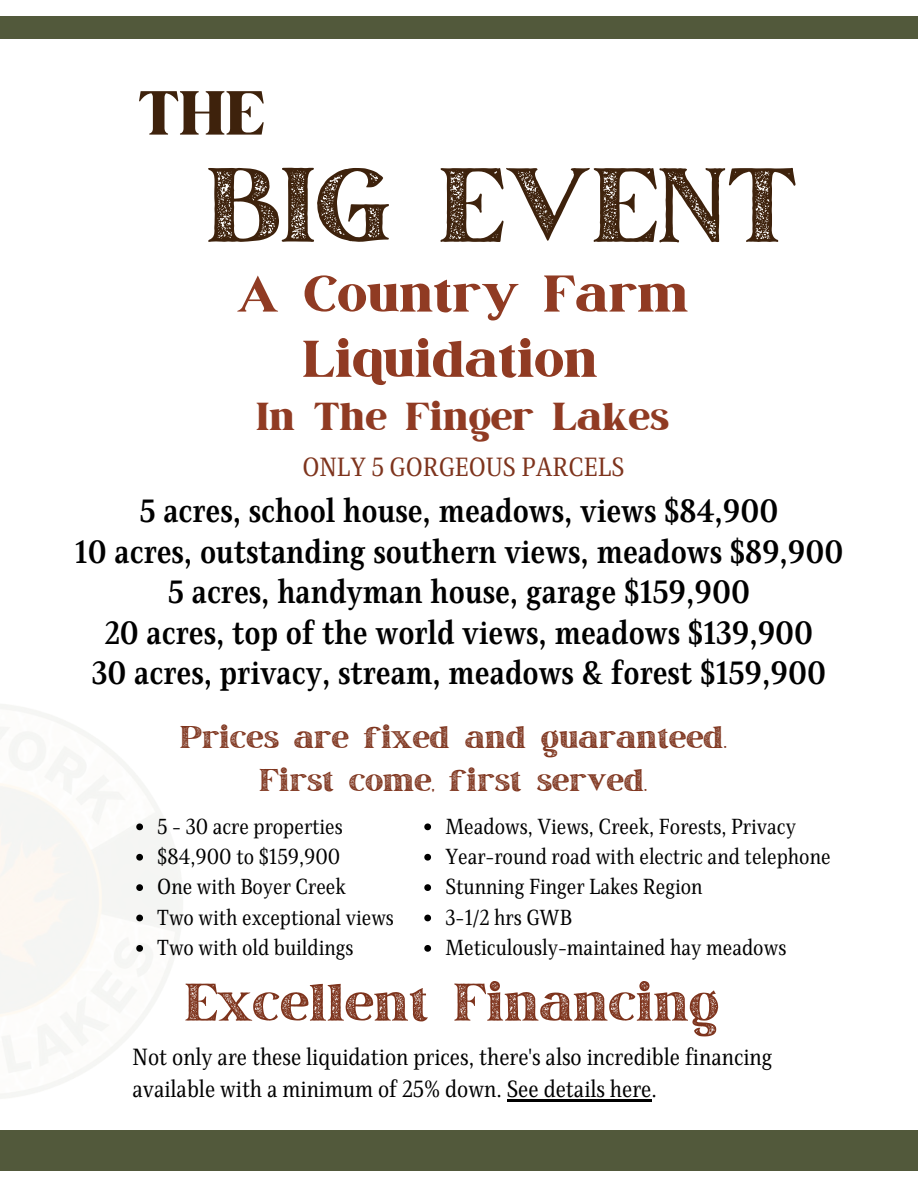
<style>
.page{position:relative;width:918px;height:1188px;background:#fff}
.page>*{position:absolute;margin:0;border:0;box-sizing:border-box;transform-origin:0 0}
.t1{font:125.7px "March Rough";color:#3e220c}
.t2{font:73.95px "March";color:#3e220c}
.t3{font:63px "March Rough";color:#7e341d}
.t4{font:61.5px/65.2px "March";color:#903b23;text-align:center}
.t5{font:46.5px "March";color:#903b23}
.t6{font:37.5px/42.8px "March Rough";color:#7e341d;text-align:center}
.t7{font:700 33px/40.5px "Singel";color:#000;text-align:center}
.t8{font:27px "Singel";color:#7e341d}
.t9{font:24px/32.7px "Singel";color:#000}
.t10{font:22.35px "Singel";color:#000}
.t11{font:22.2px "Singel";color:#000}
.s1{font-size:125.85px}
</style>
<div class="page">
<div style="left:0;top:16px;width:918px;height:23px;background:#52593b"></div>
<svg style="left:136px;top:823px;width:7px;height:7px"></svg>
<svg style="left:136px;top:854px;width:7px;height:7px"></svg>
<svg style="left:136px;top:884px;width:7px;height:7px"></svg>
<svg style="left:136px;top:915px;width:7px;height:6px"></svg>
<svg style="left:136px;top:945px;width:7px;height:7px"></svg>
<svg style="left:424px;top:823px;width:7px;height:7px"></svg>
<svg style="left:424px;top:854px;width:7px;height:7px"></svg>
<svg style="left:424px;top:884px;width:7px;height:7px"></svg>
<svg style="left:424px;top:915px;width:7px;height:6px"></svg>
<svg style="left:424px;top:945px;width:7px;height:7px"></svg>
<div style="left:0;top:1130px;width:918px;height:41px;background:#52593b"></div>
<hr style="left:507px;top:1100px;width:145px;height:2px;background:#000">
<h1 class="t2" style="left:139px;top:79px;width:128px">THE</h1>
<h2 class="t1" style="left:208px;top:148px;width:592px"><span class="s1">BIG</span> EVENT</h2>
<p class="t4" style="left:237px;top:264px;width:454px">A Country Farm<br>Liquidation</p>
<p class="t5" style="left:257px;top:395px;width:414px">In The Finger Lakes</p>
<h3 class="t8" style="left:302px;top:451px;width:323px">ONLY 5 GORGEOUS PARCELS</h3>
<h3 class="t7" style="left:74px;top:491px;width:771px">5 acres, school house, meadows, views $84,900<br>10 acres, outstanding southern views, meadows $89,900<br>5 acres, handyman house, garage $159,900<br>20 acres, top of the world views, meadows $139,900<br>30 acres, privacy, stream, meadows &amp; forest $159,900</h3>
<p class="t6" style="left:180px;top:718px;width:548px">Prices are fixed and guaranteed.<br>First come, first served.</p>
<h6 class="t11" style="left:157px;top:813px;width:187px">5 - 30 acre properties</h6>
<h5 class="t11" style="left:157px;top:843px;width:185px">$84,900 to $159,900</h5>
<p class="t11" style="left:157px;top:874px;width:190px">One with Boyer Creek</p>
<h4 class="t11" style="left:157px;top:904px;width:238px">Two with exceptional views</h4>
<p class="t11" style="left:157px;top:934px;width:198px">Two with old buildings</p>
<p class="t10" style="left:445px;top:813px;width:352px">Meadows, Views, Creek, Forests, Privacy</p>
<p class="t10" style="left:445px;top:843px;width:387px">Year-round road with electric and telephone</p>
<p class="t10" style="left:445px;top:873px;width:259px">Stunning Finger Lakes Region</p>
<p class="t10" style="left:445px;top:904px;width:128px">3-1/2 hrs GWB</p>
<p class="t10" style="left:445px;top:934px;width:342px">Meticulously-maintained hay meadows</p>
<p class="t3" style="left:185px;top:973px;width:536px">Excellent Financing</p>
<p class="t9" style="left:132px;top:1041px;width:641px">Not only are these liquidation prices, there's also incredible financing available with a minimum of 25% down. See details here.</p>
</div>
